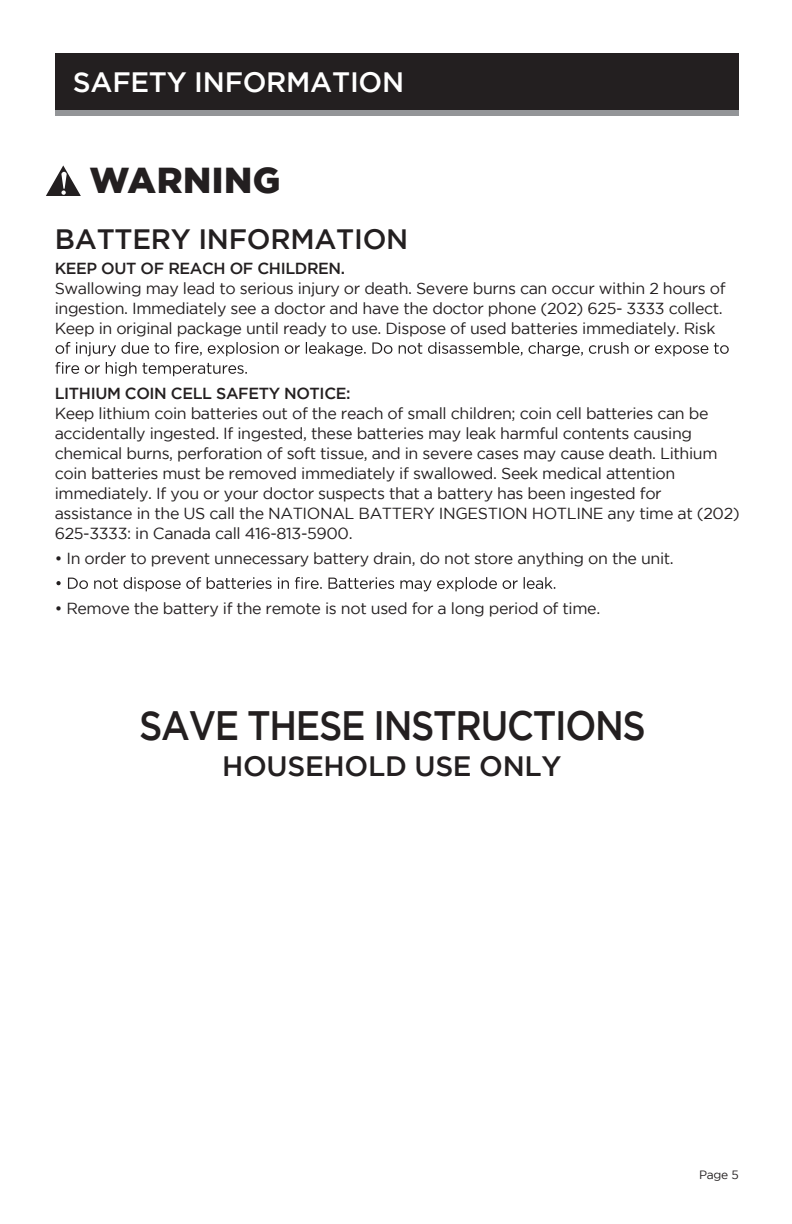
<style>
.page{position:relative;width:792px;height:1224px;background:#fff}
.page>*{position:absolute;margin:0;border:0;box-sizing:border-box;transform-origin:0 0}
.t1{font:500 41px "Gotham";letter-spacing:-.035em;color:#231f20;scale:.89 1}
.t2{font:900 36px "Gotham";letter-spacing:.015em;color:#231f20}
.t3{font:500 28px "Gotham";letter-spacing:-.01em;color:#231f20}
.t4{font:500 28px "Gotham";letter-spacing:-.01em;color:#fff}
.t5{font:16px/20px "Gotham";letter-spacing:-.025em;color:#231f20}
.t6{font:500 16px "Gotham";letter-spacing:-.025em;color:#231f20}
.t7{font:12px "Gotham";color:#231f20}
</style>
<div class="page">
<svg style="left:56px;top:342px;width:466px;height:14px"></svg>
<svg style="left:529px;top:342px;width:200px;height:14px"></svg>
<svg style="left:55px;top:362px;width:192px;height:14px"></svg>
<svg style="left:56px;top:577px;width:462px;height:14px"></svg>
<svg style="left:524px;top:577px;width:31px;height:12px"></svg>
<div style="left:55px;top:105px;width:684px;height:10px;background:#939598"></div>
<div style="left:55px;top:53px;width:684px;height:57px;background:#231f20"></div>
<svg style="left:46px;top:165px;width:35px;height:31px"></svg>
<h3 class="t4" style="left:73px;top:66px;width:333px">SAFETY INFORMATION</h3>
<h2 class="t2" style="left:90px;top:160px;width:192px">WARNING</h2>
<h3 class="t3" style="left:55px;top:223px;width:355px">BATTERY INFORMATION</h3>
<p class="t6" style="left:55px;top:259px;width:292px">KEEP OUT OF REACH OF CHILDREN.</p>
<p class="t5" style="left:55px;top:278px;width:672px">Swallowing may lead to serious injury or death. Severe burns can occur within 2 hours of ingestion. Immediately see a doctor and have the doctor phone (202) 625- 3333 collect.<br>Keep in original package until ready to use. Dispose of used batteries immediately. Risk</p>
<p class="t6" style="left:55px;top:384px;width:297px">LITHIUM COIN CELL SAFETY NOTICE:</p>
<p class="t5" style="left:55px;top:403px;width:687px">Keep lithium coin batteries out of the reach of small children; coin cell batteries can be accidentally ingested. If ingested, these batteries may leak harmful contents causing chemical burns, perforation of soft tissue, and in severe cases may cause death. Lithium coin batteries must be removed immediately if swallowed. Seek medical attention immediately. If you or your doctor suspects that a battery has been ingested for assistance in the US call the NATIONAL BATTERY INGESTION HOTLINE any time at (202)<br>625-3333: in Canada call 416-813-5900.</p>
<p class="t5" style="left:55px;top:548px;width:621px">• In order to prevent unnecessary battery drain, do not store anything on the unit.</p>
<p class="t5" style="left:55px;top:598px;width:547px">• Remove the battery if the remote is not used for a long period of time.</p>
<h1 class="t1" style="left:139px;top:703px;width:571px">SAVE THESE INSTRUCTIONS</h1>
<h3 class="t3" style="left:222px;top:751px;width:341px">HOUSEHOLD USE ONLY</h3>
<p class="t7" style="left:699px;top:1168px;width:41px">Page 5</p>
</div>
